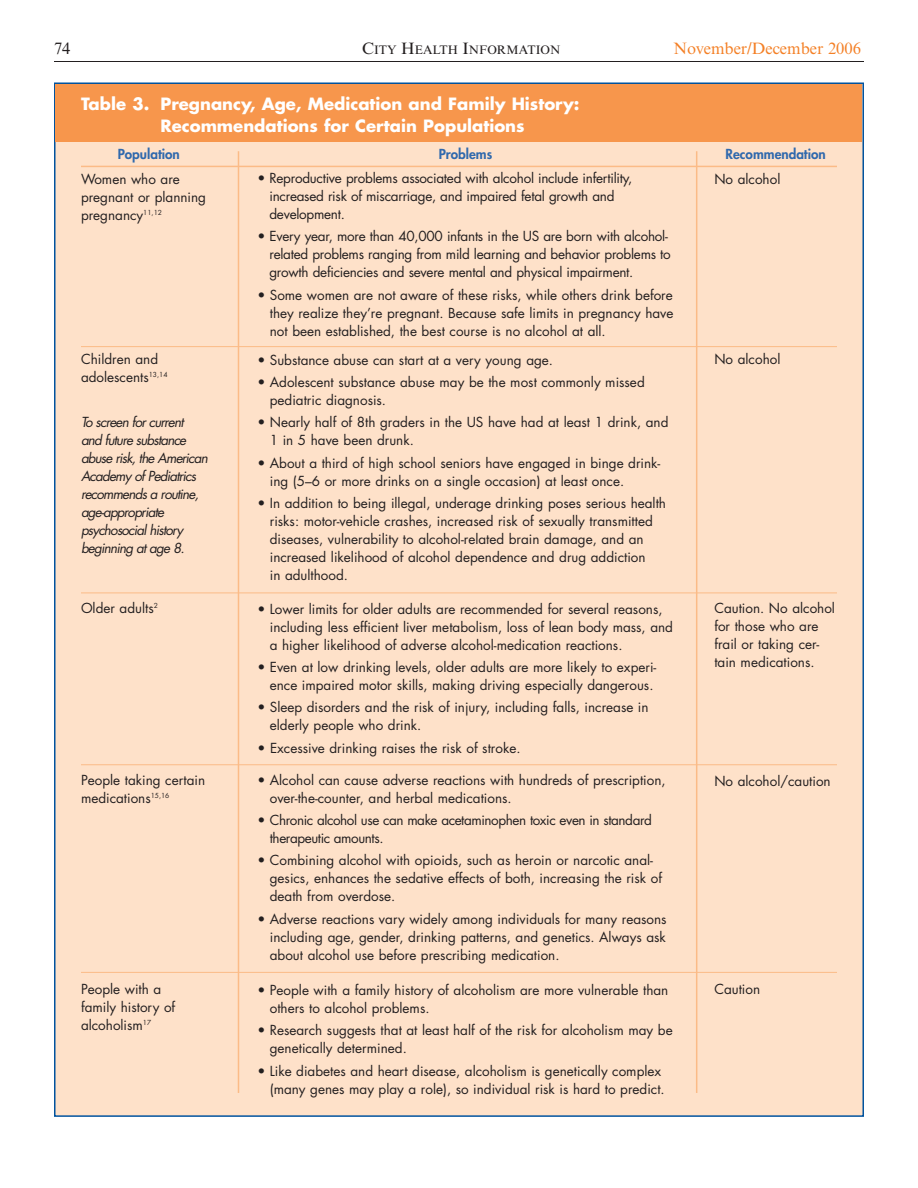
<style>
.page{position:relative;width:918px;height:1188px;background:#fff}
.page>*{position:absolute;margin:0;border:0;box-sizing:border-box;transform-origin:0 0}
.t1{font:700 16.5px/22.5px "Futura Std";color:#fff}
.t2{font:16.5px "Times New Roman MT Std";color:#f48026}
.t3{font:16.5px "Times New Roman MT Std";color:#231f20}
.t4{font:13.5px/18px "Futura Std";color:#231f20}
.t5{font:13.5px/18px "Futura Std";letter-spacing:-.02em;color:#231f20}
.t6{font:italic 13.5px/18px "Futura Std";letter-spacing:-.06em;color:#231f20}
.t7{font:13.5px/18px "Futura Std";letter-spacing:-.03em;color:#231f20}
.t8{font:800 13.5px "Futura Std";color:#3069ad}
.t9{font:12.3px "Times New Roman MT Std";color:#231f20}
.s1{font-size:16.5px}
</style>
<div class="page">
<hr style="left:54px;top:61px;width:810px;height:1px;background:#231f20">
<div style="left:55px;top:83px;width:808px;height:1033px;background:#fee1c9"></div>
<div style="left:56px;top:84px;width:806px;height:58px;background:#f7964c"></div>
<hr style="left:81px;top:166px;width:756px;height:1px;background:#fbbb87">
<hr style="left:238px;top:151px;width:1px;height:942px;background:#fbbb87">
<hr style="left:696px;top:151px;width:1px;height:942px;background:#fbbb87">
<hr style="left:81px;top:346px;width:756px;height:1px;background:#fbbb87">
<hr style="left:81px;top:593px;width:756px;height:1px;background:#fbbb87">
<hr style="left:81px;top:764px;width:756px;height:1px;background:#fbbb87">
<hr style="left:81px;top:972px;width:756px;height:1px;background:#fbbb87">
<p class="t3" style="left:54px;top:43px;width:18px">74</p>
<p class="t9" style="left:362px;top:45px;width:199px"><span class="s1">C</span>ITY <span class="s1">H</span>EALTH <span class="s1">I</span>NFORMATION</p>
<p class="t2" style="left:674px;top:43px;width:189px">November/December 2006</p>
<p class="t1" style="left:160px;top:94px;width:420px;text-indent:-79px">Table 3. Pregnancy, Age, Medication and Family History:<br>Recommendations for Certain Populations</p>
<p class="t8" style="left:118px;top:148px;width:64px">Population</p>
<p class="t8" style="left:439px;top:148px;width:55px">Problems</p>
<p class="t8" style="left:726px;top:148px;width:102px">Recommendation</p>
<p class="t4" style="left:81px;top:171px;width:127px">Women who are pregnant or planning pregnancy<sup>11,12</sup></p>
<p class="t5" style="left:269px;top:170px;width:364px;text-indent:-12px">• Reproductive problems associated with alcohol include infertility, increased risk of miscarriage, and impaired fetal growth and development.</p>
<p class="t5" style="left:269px;top:229px;width:403px;text-indent:-12px">• Every year, more than 40,000 infants in the US are born with alcohol&shy;related problems ranging from mild learning and behavior problems to growth deficiencies and severe mental and physical impairment.</p>
<p class="t4" style="left:270px;top:287px;width:405px;text-align:justify;text-indent:-12px">• Some women are not aware of these risks, while others drink before they realize they’re pregnant. Because safe limits in pregnancy have not been established, the best course is no alcohol at all.</p>
<p class="t4" style="left:714px;top:171px;width:68px">No alcohol</p>
<p class="t4" style="left:81px;top:352px;width:88px">Children and adolescents<sup>13,14</sup></p>
<p class="t6" style="left:81px;top:414px;width:128px">To screen for current and future substance abuse risk, the American<br>Academy of Pediatrics recommends a routine, age-appropriate psychosocial history beginning at age 8.</p>
<p class="t4" style="left:257px;top:352px;width:297px">• Substance abuse can start at a very young age.</p>
<p class="t4" style="left:270px;top:374px;width:376px;text-indent:-12px">• Adolescent substance abuse may be the most commonly missed pediatric diagnosis.</p>
<p class="t4" style="left:270px;top:415px;width:400px;text-indent:-12px">• Nearly half of 8th graders in the US have had at least 1 drink, and<br>1 in 5 have been drunk.</p>
<p class="t4" style="left:270px;top:455px;width:392px;text-indent:-12px">• About a third of high school seniors have engaged in binge drink&shy;ing (5–6 or more drinks on a single occasion) at least once.</p>
<p class="t4" style="left:270px;top:495px;width:398px;text-indent:-12px">• In addition to being illegal, underage drinking poses serious health risks: motor-vehicle crashes, increased risk of sexually transmitted diseases, vulnerability to alcohol-related brain damage, and an increased likelihood of alcohol dependence and drug addiction<br>in adulthood.</p>
<p class="t4" style="left:81px;top:601px;width:78px">Older adults<sup>2</sup></p>
<p class="t4" style="left:270px;top:601px;width:405px;text-indent:-12px">• Lower limits for older adults are recommended for several reasons, including less efficient liver metabolism, loss of lean body mass, and a higher likelihood of adverse alcohol-medication reactions.</p>
<p class="t4" style="left:257px;top:659px;width:400px;text-align:right">• Even at low drinking levels, older adults are more likely to experi&shy;ence impaired motor skills, making driving especially dangerous.</p>
<p class="t4" style="left:270px;top:699px;width:380px;text-indent:-12px">• Sleep disorders and the risk of injury, including falls, increase in elderly people who drink.</p>
<p class="t4" style="left:257px;top:740px;width:265px">• Excessive drinking raises the risk of stroke.</p>
<p class="t4" style="left:81px;top:772px;width:126px">People taking certain medications<sup>15,16</sup></p>
<p class="t4" style="left:270px;top:772px;width:397px;text-indent:-12px">• Alcohol can cause adverse reactions with hundreds of prescription, over-the-counter, and herbal medications.</p>
<p class="t7" style="left:270px;top:812px;width:384px;text-indent:-12px">• Chronic alcohol use can make acetaminophen toxic even in standard therapeutic amounts.</p>
<p class="t4" style="left:270px;top:853px;width:394px;text-indent:-12px">• Combining alcohol with opioids, such as heroin or narcotic anal&shy;gesics, enhances the sedative effects of both, increasing the risk of death from overdose.</p>
<p class="t4" style="left:270px;top:911px;width:398px;text-align:justify;text-indent:-12px">• Adverse reactions vary widely among individuals for many reasons including age, gender, drinking patterns, and genetics. Always ask about alcohol use before prescribing medication.</p>
<p class="t4" style="left:81px;top:981px;width:96px">People with a family history of alcoholism<sup>17</sup></p>
<p class="t4" style="left:270px;top:982px;width:400px;text-indent:-12px">• People with a family history of alcoholism are more vulnerable than others to alcohol problems.</p>
<p class="t4" style="left:270px;top:1023px;width:404px;text-indent:-12px">• Research suggests that at least half of the risk for alcoholism may be genetically determined.</p>
<p class="t4" style="left:257px;top:1063px;width:409px;text-align:right">• Like diabetes and heart disease, alcoholism is genetically complex (many genes may play a role), so individual risk is hard to predict.</p>
<p class="t4" style="left:714px;top:351px;width:68px">No alcohol</p>
<p class="t4" style="left:714px;top:601px;width:122px">Caution. No alcohol for those who are frail or taking cer&shy;tain medications.</p>
<p class="t4" style="left:714px;top:773px;width:118px">No alcohol/caution</p>
<p class="t4" style="left:714px;top:981px;width:47px">Caution</p>
</div>
